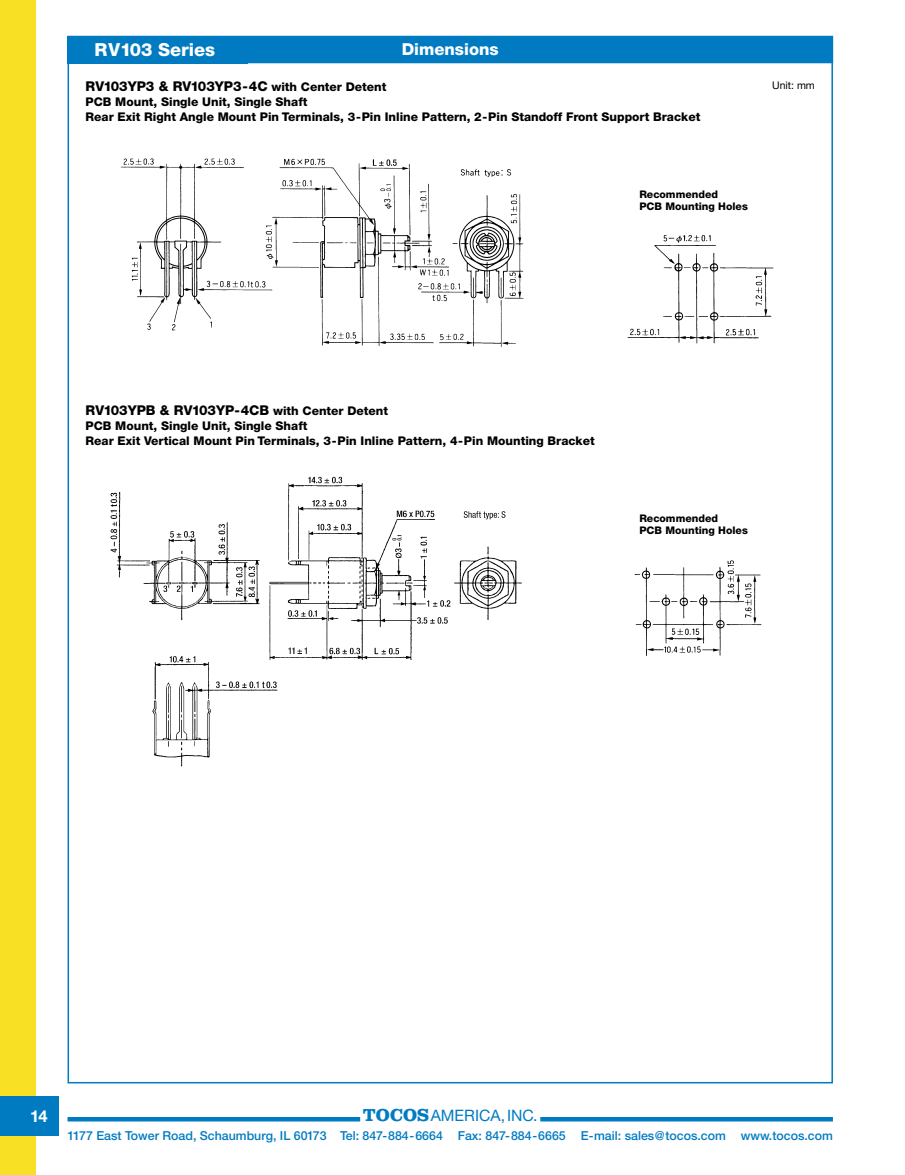
<style>
.page{position:relative;width:905px;height:1175px;background:#fff}
.page>*{position:absolute;margin:0;border:0;box-sizing:border-box;transform-origin:0 0}
.t1{font:800 18px "Helvetica Neue";color:#fff}
.t2{font:800 16.5px "Helvetica Neue";color:#fff}
.t3{font:700 16.5px "Helvetica Neue";color:#fff}
.t4{font:15.75px "Helvetica Neue";color:#007bc2}
.t5{font:800 13.5px "Helvetica Neue";color:#000}
.t6{font:500 12.3px "Helvetica Neue";color:#007bc2}
.t7{font:800 12px/15px "Helvetica Neue";color:#000}
.t8{font:800 10.5px/12px "Helvetica Neue";color:#000}
.t9{font:10.5px "Helvetica Neue";color:#000}
.s1{font-size:12px}
.s2{font-family:"Clarendon";font-weight:700;font-size:18px}
</style>
<div class="page">
<hr style="left:68px;top:1117px;width:292px;height:4px;background:#007bc2">
<hr style="left:540px;top:1117px;width:292px;height:4px;background:#007bc2">
<div style="left:68px;top:36px;width:764px;height:27px;background:#007bc2"></div>
<img style="left:120px;top:158px;width:404px;height:189px">
<img style="left:627px;top:234px;width:147px;height:110px">
<img style="left:110px;top:476px;width:412px;height:291px">
<img style="left:634px;top:560px;width:128px;height:96px">
<div style="left:0;top:0;width:36px;height:1174px;background:#f8e125"></div>
<div style="left:0;top:1096px;width:58px;height:40px;background:#007bc2"></div>
<h1 class="t1" style="left:94px;top:43px;width:122px">RV103 Series</h1>
<h2 class="t2" style="left:402px;top:43px;width:98px">Dimensions</h2>
<p class="t5" style="left:85px;top:81px;width:302px">RV103YP3 &amp; RV103YP3-4C <span class="s1">with Center Detent</span></p>
<p class="t7" style="left:86px;top:95px;width:616px">PCB Mount, Single Unit, Single Shaft<br>Rear Exit Right Angle Mount Pin Terminals, 3-Pin Inline Pattern, 2-Pin Standoff Front Support Bracket</p>
<p class="t9" style="left:772px;top:81px;width:44px">Unit: mm</p>
<p class="t8" style="left:639px;top:189px;width:110px">Recommended<br>PCB Mounting Holes</p>
<p class="t5" style="left:86px;top:405px;width:304px">RV103YPB &amp; RV103YP-4CB <span class="s1">with Center Detent</span></p>
<p class="t7" style="left:85px;top:419px;width:510px">PCB Mount, Single Unit, Single Shaft<br>Rear Exit Vertical Mount Pin Terminals, 3-Pin Inline Pattern, 4-Pin Mounting Bracket</p>
<p class="t8" style="left:639px;top:513px;width:110px">Recommended<br>PCB Mounting Holes</p>
<h2 class="t3" style="left:30px;top:1110px;width:19px">14</h2>
<h3 class="t4" style="left:363px;top:1109px;width:176px"><span class="s2">TOCOS</span>AMERICA,INC.</h3>
<p class="t6" style="left:68px;top:1131px;width:766px">1177 East Tower Road, Schaumburg, IL 60173 Tel: 847-884-6664 Fax: 847-884-6665 E-mail: sales@tocos.com www.tocos.com</p>
</div>
